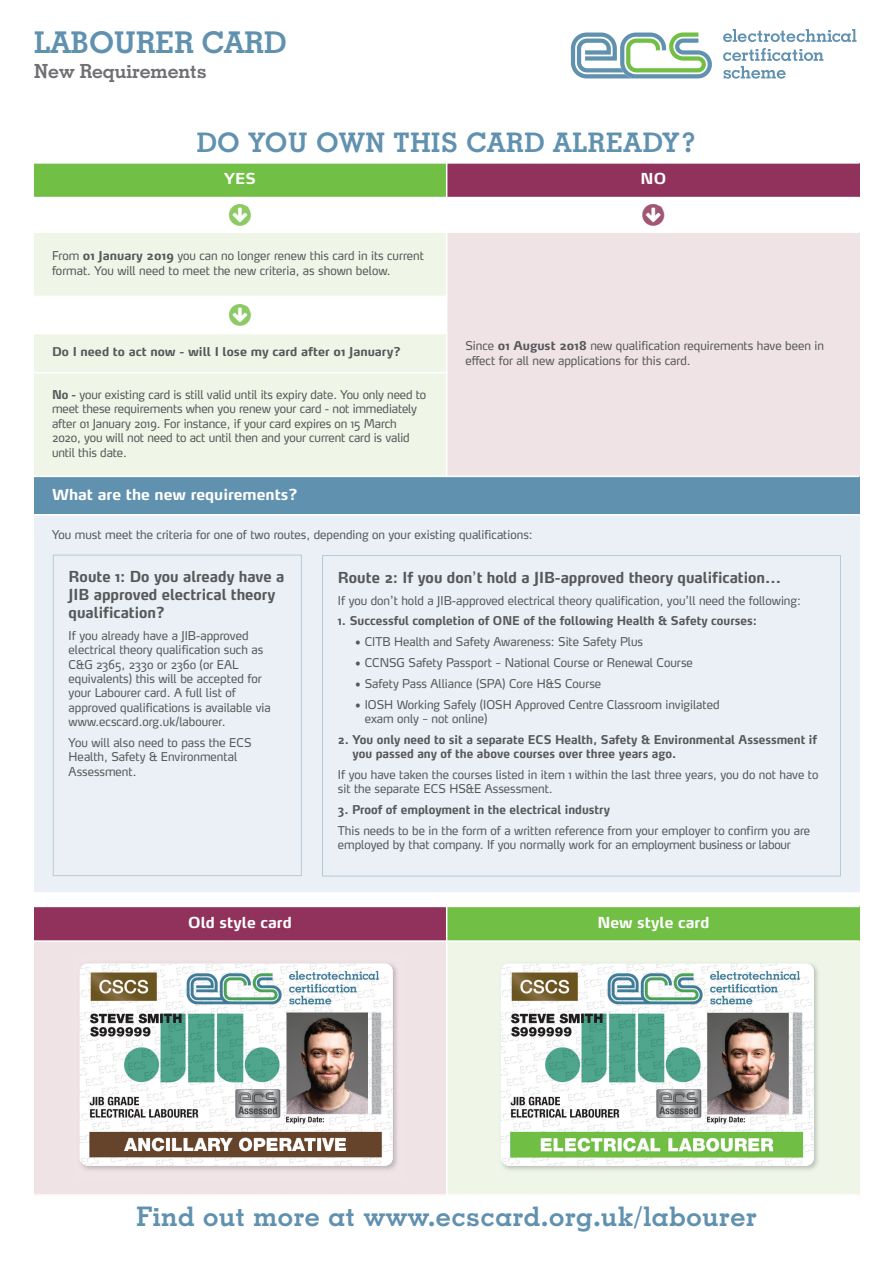
<style>
.page{position:relative;width:893px;height:1263px;background:#fff}
.page>*{position:absolute;margin:0;border:0;box-sizing:border-box;transform-origin:0 0}
.t1{font:700 30px "Geometric Slab 703 BT";color:#6091af}
.t2{font:700 27px "Geometric Slab 703 BT";letter-spacing:.025em;color:#6091af}
.t3{font:700 19.5px "Geometric Slab 703 BT";color:#6f7073}
.t4{font:700 15px/18px "Max";color:#57585a;scale:.94 1}
.t5{font:700 15px "Max";color:#fff}
.t6{font:12px/14.4px "Max";color:#57585a;scale:.94 1}
.t7{font:700 12px/14.4px "Max";color:#57585a;scale:.94 1}
.t8{font:700 12px "Max";color:#57585a}
.s1{font-weight:700}
.s2{font-family:"Lucida Grande";font-weight:400}
.s3{font-family:"Lucida Grande"}
</style>
<div class="page">
<svg style="left:723px;top:29px;width:133px;height:13px"></svg>
<svg style="left:723px;top:48px;width:100px;height:31px"></svg>
<svg style="left:571px;top:32px;width:141px;height:46px"></svg>
<div style="left:34px;top:163px;width:412px;height:35px;background:#71bf44"></div>
<div style="left:446px;top:163px;width:413px;height:35px;background:#90325b"></div>
<div style="left:34px;top:232px;width:412px;height:64px;background:#eff6e8"></div>
<div style="left:446px;top:232px;width:413px;height:244px;background:#efe3e6"></div>
<div style="left:34px;top:334px;width:412px;height:39px;background:#eff6e8"></div>
<div style="left:34px;top:373px;width:412px;height:103px;background:#eff6e8"></div>
<div style="left:34px;top:476px;width:825px;height:39px;background:#6091af"></div>
<div style="left:34px;top:515px;width:825px;height:378px;background:#eaf0f5"></div>
<div style="left:34px;top:906px;width:412px;height:35px;background:#90325b"></div>
<div style="left:446px;top:906px;width:413px;height:35px;background:#71bf44"></div>
<div style="left:34px;top:941px;width:412px;height:255px;background:#efe3e6"></div>
<div style="left:446px;top:941px;width:413px;height:255px;background:#eff6e8"></div>
<hr style="left:446px;top:162px;width:1px;height:315px;background:#fff">
<hr style="left:446px;top:906px;width:1px;height:290px;background:#fff">
<hr style="left:34px;top:162px;width:825px;height:2px;background:#fff">
<hr style="left:34px;top:197px;width:825px;height:1px;background:#fff">
<hr style="left:34px;top:231px;width:825px;height:2px;background:#fff">
<hr style="left:34px;top:372px;width:413px;height:2px;background:#fff">
<hr style="left:34px;top:476px;width:825px;height:1px;background:#fff">
<hr style="left:34px;top:514px;width:825px;height:2px;background:#fff">
<hr style="left:34px;top:892px;width:825px;height:2px;background:#fff">
<hr style="left:34px;top:906px;width:825px;height:1px;background:#fff">
<hr style="left:34px;top:940px;width:825px;height:2px;background:#fff">
<hr style="left:34px;top:1194px;width:825px;height:2px;background:#fff">
<img style="left:81px;top:963px;width:316px;height:207px">
<img style="left:80px;top:964px;width:312px;height:202px;border-radius:8px">
<img style="left:501px;top:963px;width:317px;height:207px">
<img style="left:501px;top:964px;width:312px;height:202px;border-radius:8px">
<div style="left:53px;top:555px;width:249px;height:321px;border:1px solid #b7cbdb"></div>
<div style="left:322px;top:555px;width:518px;height:321px;border:1px solid #b5cada"></div>
<h1 class="t1" style="left:34px;top:31px;width:254px">LABOURER CARD</h1>
<h3 class="t3" style="left:34px;top:64px;width:174px">New Requirements</h3>
<h2 class="t2" style="left:197px;top:133px;width:501px">DO YOU OWN THIS CARD ALREADY?</h2>
<p class="t5" style="left:224px;top:173px;width:33px">YES</p>
<p class="t5" style="left:640px;top:173px;width:27px">NO</p>
<p class="t6" style="left:52px;top:250px;width:397px">From <span class="s1">01 January 2019</span> you can no longer renew this card in its current format. You will need to meet the new criteria, as shown below.</p>
<p class="t6" style="left:465px;top:340px;width:383px">Since <span class="s1">01 August 2018</span> new qualification requirements have been in effect for all new applications for this card.</p>
<p class="t8" style="left:52px;top:347px;width:350px">Do I need to act now - will I lose my card after 01 January?</p>
<p class="t6" style="left:52px;top:389px;width:399px"><span class="s1">No -</span> your existing card is still valid until its expiry date. You only need to meet these requirements when you renew your card - not immediately after 01 January 2019. For instance, if your card expires on 15 March 2020, you will not need to act until then and your current card is valid until this date.</p>
<p class="t5" style="left:52px;top:488px;width:247px">What are the new requirements?</p>
<p class="t6" style="left:52px;top:529px;width:513px">You must meet the criteria for one of two routes, depending on your existing qualifications:</p>
<p class="t4" style="left:69px;top:569px;width:231px">Route 1: Do you already have a<br>JIB approved electrical theory qualification?</p>
<p class="t6" style="left:69px;top:629px;width:216px">If you already have a JIB-approved electrical theory qualification such as C&amp;G 2365, 2330 or 2360 (or EAL equivalents) this will be accepted for your Labourer card. A full list of approved qualifications is available via www.ecscard.org.uk/labourer.</p>
<p class="t6" style="left:69px;top:737px;width:196px">You will also need to pass the ECS<br>Health, Safety &amp; Environmental<br>Assessment.</p>
<p class="t4" style="left:338px;top:570px;width:473px">Route 2: If you don<span class="s2">’</span>t hold a JIB-approved theory qualification...</p>
<p class="t6" style="left:338px;top:594px;width:494px">If you don<span class="s3">’</span>t hold a JIB-approved electrical theory qualification, you<span class="s3">’</span>ll need the following:</p>
<p class="t7" style="left:338px;top:615px;width:447px">1. Successful completion of ONE of the following Health &amp; Safety courses:</p>
<p class="t6" style="left:355px;top:636px;width:308px"><span class="s3">•</span> CITB Health and Safety Awareness: Site Safety Plus</p>
<p class="t6" style="left:355px;top:657px;width:361px"><span class="s3">•</span> CCNSG Safety Passport <span class="s3">–</span> National Course or Renewal Course</p>
<p class="t6" style="left:355px;top:678px;width:263px"><span class="s3">•</span> Safety Pass Alliance (SPA) Core H&amp;S Course</p>
<p class="t6" style="left:365px;top:698px;width:379px;text-indent:-10px"><span class="s3">•</span> IOSH Working Safely (IOSH Approved Centre Classroom invigilated exam only <span class="s3">–</span> not online)</p>
<p class="t7" style="left:352px;top:733px;width:496px;text-indent:-14px">2. You only need to sit a separate ECS Health, Safety &amp; Environmental Assessment if you passed any of the above courses over three years ago.</p>
<p class="t6" style="left:338px;top:769px;width:512px">If you have taken the courses listed in item 1 within the last three years, you do not have to sit the separate ECS HS&amp;E Assessment.</p>
<p class="t7" style="left:338px;top:804px;width:291px">3. Proof of employment in the electrical industry</p>
<p class="t6" style="left:338px;top:825px;width:504px">This needs to be in the form of a written reference from your employer to confirm you are employed by that company. If you normally work for an employment business or labour</p>
<p class="t5" style="left:188px;top:917px;width:105px">Old style card</p>
<p class="t5" style="left:597px;top:917px;width:114px">New style card</p>
<h2 class="t2" style="left:136px;top:1206px;width:622px">Find out more at www.ecscard.org.uk/labourer</h2>
</div>
